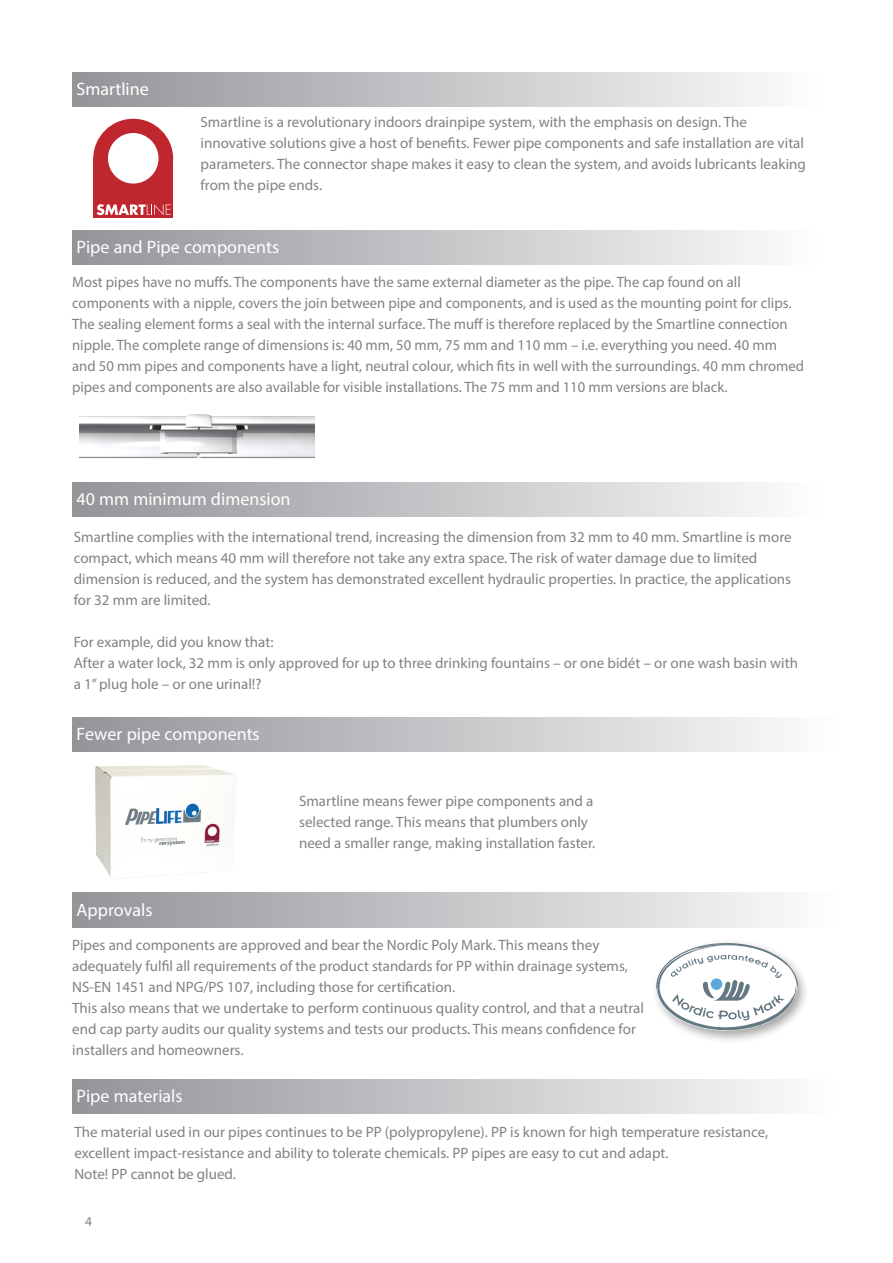
<style>
.page{position:relative;width:893px;height:1263px;background:#fff}
.page>*{position:absolute;margin:0;border:0;box-sizing:border-box;transform-origin:0 0}
.t1{font:18px "Myriad Pro";color:#fff}
.t2{font:15px/21px "Myriad Pro";color:#808285}
.t3{font:13.5px "Myriad Pro";color:#808285}
</style>
<div class="page">
<div style="left:72px;top:230px;width:749px;height:34px;background:linear-gradient(to right,#929397,#fcfcfd)"></div>
<div style="left:72px;top:482px;width:748px;height:34px;background:linear-gradient(to right,#929397,#fbfcfd)"></div>
<div style="left:72px;top:72px;width:749px;height:34px;background:linear-gradient(to right,#929397,#fcfcfd)"></div>
<div style="left:93px;top:158px;width:80px;height:59px;background:#c0262d"></div>
<div style="left:93px;top:119px;width:80px;height:80px;background:#c0262d;border-radius:50%"></div>
<div style="left:108px;top:133px;width:51px;height:51px;background:#fff;border-radius:50%"></div>
<svg style="left:97px;top:204px;width:74px;height:11px"></svg>
<div style="left:72px;top:893px;width:766px;height:34px;background:linear-gradient(to right,#929398,#fcfcfd)"></div>
<div style="left:72px;top:1079px;width:766px;height:34px;background:linear-gradient(to right,#929398,#fcfcfd)"></div>
<div style="left:72px;top:717px;width:766px;height:34px;background:linear-gradient(to right,#929398,#fcfcfd)"></div>
<div style="left:651px;top:939px;width:159px;height:105px;background:#231f20;opacity:.4"></div>
<svg style="left:656px;top:941px;width:142px;height:89px"></svg>
<img style="left:95px;top:765px;width:141px;height:114px">
<img style="left:79px;top:414px;width:235px;height:45px">
<p class="t1" style="left:77px;top:77px;width:74px">Smartline</p>
<p class="t2" style="left:201px;top:111px;width:607px">Smartline is a revolutionary indoors drainpipe system, with the emphasis on design. The innovative solutions give a host of benefits. Fewer pipe components and safe installation are vital parameters. The connector shape makes it easy to clean the system, and avoids lubricants leaking from the pipe ends.</p>
<p class="t1" style="left:77px;top:236px;width:204px">Pipe and Pipe components</p>
<p class="t2" style="left:72px;top:272px;width:733px">Most pipes have no muffs. The components have the same external diameter as the pipe. The cap found on all components with a nipple, covers the join between pipe and components, and is used as the mounting point for clips.<br>The sealing element forms a seal with the internal surface. The muff is therefore replaced by the Smartline connection nipple. The complete range of dimensions is: 40 mm, 50 mm, 75 mm and 110 mm – i.e. everything you need. 40 mm and 50 mm pipes and components have a light, neutral colour, which fits in well with the surroundings. 40 mm chromed pipes and components are also available for visible installations. The 75 mm and 110 mm versions are black.</p>
<p class="t1" style="left:77px;top:488px;width:216px">40 mm minimum dimension</p>
<p class="t2" style="left:74px;top:526px;width:719px">Smartline complies with the international trend, increasing the dimension from 32 mm to 40 mm. Smartline is more compact, which means 40 mm will therefore not take any extra space. The risk of water damage due to limited dimension is reduced, and the system has demonstrated excellent hydraulic properties. In practice, the applications for 32 mm are limited.</p>
<p class="t2" style="left:74px;top:631px;width:726px">For example, did you know that:<br>After a water lock, 32 mm is only approved for up to three drinking fountains – or one bidét – or one wash basin with a 1” plug hole – or one urinal!?</p>
<p class="t1" style="left:77px;top:723px;width:185px">Fewer pipe components</p>
<p class="t1" style="left:77px;top:899px;width:77px">Approvals</p>
<p class="t2" style="left:299px;top:790px;width:298px">Smartline means fewer pipe components and a selected range. This means that plumbers only need a smaller range, making installation faster.</p>
<p class="t2" style="left:72px;top:934px;width:573px">Pipes and components are approved and bear the Nordic Poly Mark. This means they adequately fulfil all requirements of the product standards for PP within drainage systems, NS-EN 1451 and NPG/PS 107, including those for certification.<br>This also means that we undertake to perform continuous quality control, and that a neutral end cap party audits our quality systems and tests our products. This means confidence for installers and homeowners.</p>
<p class="t1" style="left:77px;top:1085px;width:108px">Pipe materials</p>
<p class="t2" style="left:74px;top:1121px;width:695px">The material used in our pipes continues to be PP (polypropylene). PP is known for high temperature resistance, excellent impact-resistance and ability to tolerate chemicals. PP pipes are easy to cut and adapt.<br>Note! PP cannot be glued.</p>
<p class="t3" style="left:85px;top:1213px;width:8px">4</p>
</div>
